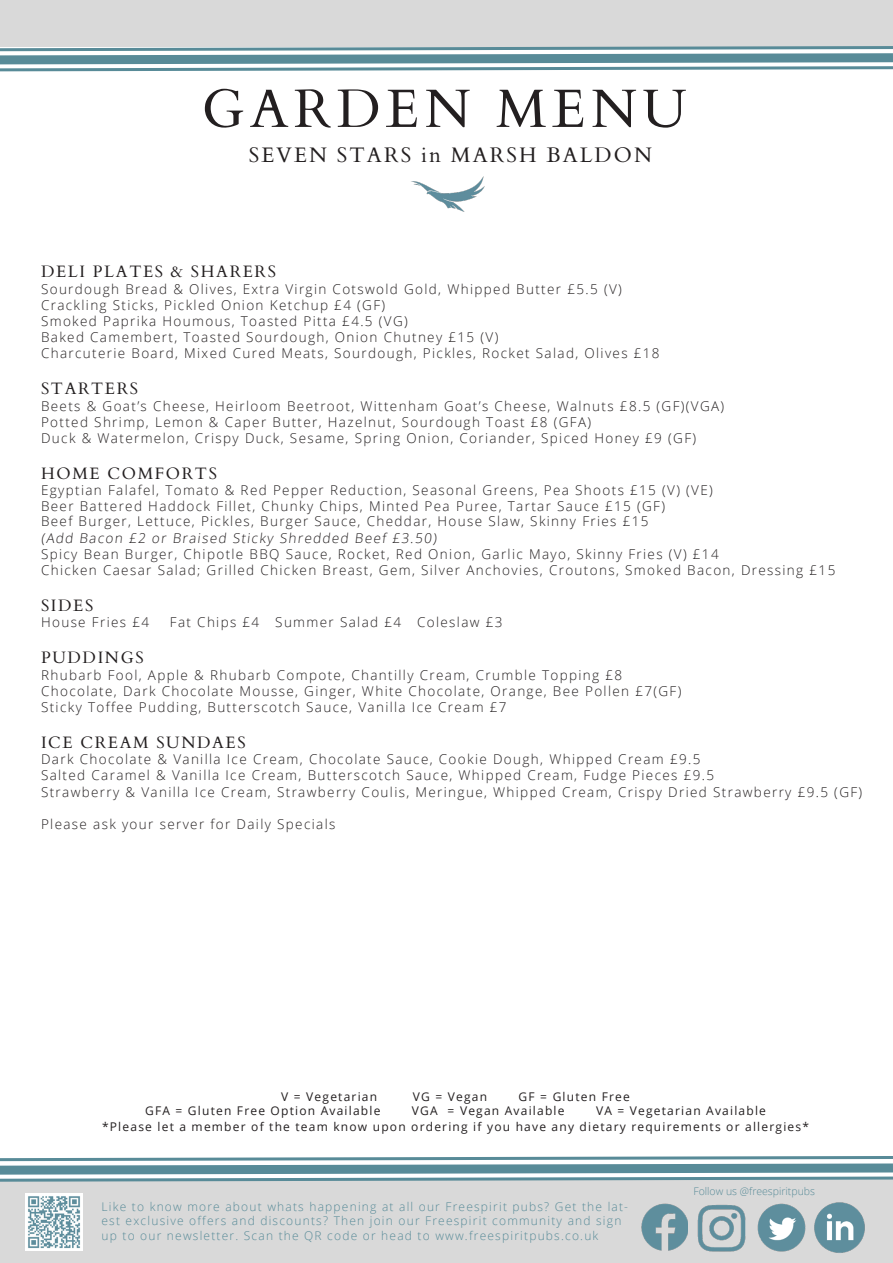
<style>
.page{position:relative;width:893px;height:1263px;background:#fff}
.page>*{position:absolute;margin:0;border:0;box-sizing:border-box;transform-origin:0 0}
.t1{font:54px "Cardo";letter-spacing:.1em;color:#231f20}
.t2{font:21px "Cardo";letter-spacing:.1em;color:#231f20}
.t3{font:16.5px "Cardo";letter-spacing:.1em;color:#231f20}
.t4{font:300 13.5px "Open Sans";letter-spacing:.1em;color:#231f20}
.t5{font:300 12px/14.4px "Open Sans";letter-spacing:.1em;color:#588b98}
.t6{font:12px "Open Sans";letter-spacing:.1em;color:#231f20}
.t7{font:300 10.5px "Open Sans";color:#588b98}
</style>
<div class="page">
<div style="left:0;top:0;width:893px;height:46px;background:#d9d9d9"></div>
<div style="left:0;top:1179px;width:893px;height:84px;background:#d9d9d9"></div>
<img style="left:25px;top:1193px;width:57px;height:57px">
<img style="left:814px;top:1202px;width:51px;height:51px">
<img style="left:757px;top:1204px;width:49px;height:47px">
<img style="left:698px;top:1204px;width:47px;height:48px">
<img style="left:642px;top:1204px;width:46px;height:47px">
<svg style="left:0;top:1156px;width:893px;height:26px"></svg>
<svg style="left:0;top:46px;width:893px;height:26px"></svg>
<img style="left:411px;top:176px;width:74px;height:36px">
<p class="t1" style="left:202px;top:65px;width:486px">GARDEN MENU</p>
<p class="t2" style="left:249px;top:138px;width:405px">SEVEN STARS in MARSH BALDON</p>
<p class="t3" style="left:41px;top:259px;width:236px">DELI PLATES &amp; SHARERS</p>
<p class="t4" style="left:41px;top:279px;width:582px">Sourdough Bread &amp; Olives, Extra Virgin Cotswold Gold, Whipped Butter £5.5 (V)</p>
<p class="t4" style="left:41px;top:296px;width:346px">Crackling Sticks, Pickled Onion Ketchup £4 (GF)</p>
<p class="t4" style="left:41px;top:312px;width:368px">Smoked Paprika Houmous, Toasted Pitta £4.5 (VG)</p>
<p class="t4" style="left:41px;top:328px;width:459px">Baked Camembert, Toasted Sourdough, Onion Chutney £15 (V)</p>
<p class="t4" style="left:41px;top:344px;width:620px">Charcuterie Board, Mixed Cured Meats, Sourdough, Pickles, Rocket Salad, Olives £18</p>
<p class="t3" style="left:41px;top:376px;width:99px">STARTERS</p>
<p class="t4" style="left:41px;top:396px;width:685px">Beets &amp; Goat’s Cheese, Heirloom Beetroot, Wittenham Goat’s Cheese, Walnuts £8.5 (GF)(VGA)</p>
<p class="t4" style="left:41px;top:413px;width:552px">Potted Shrimp, Lemon &amp; Caper Butter, Hazelnut, Sourdough Toast £8 (GFA)</p>
<p class="t4" style="left:41px;top:429px;width:657px">Duck &amp; Watermelon, Crispy Duck, Sesame, Spring Onion, Coriander, Spiced Honey £9 (GF)</p>
<p class="t3" style="left:41px;top:460px;width:177px">HOME COMFORTS</p>
<p class="t4" style="left:41px;top:481px;width:673px">Egyptian Falafel, Tomato &amp; Red Pepper Reduction, Seasonal Greens, Pea Shoots £15 (V) (VE)</p>
<p class="t4" style="left:41px;top:497px;width:625px">Beer Battered Haddock Fillet, Chunky Chips, Minted Pea Puree, Tartar Sauce £15 (GF)</p>
<p class="t4" style="left:41px;top:512px;width:609px">Beef Burger, Lettuce, Pickles, Burger Sauce, Cheddar, House Slaw, Skinny Fries £15</p>
<p class="t4" style="left:41px;top:528px;width:399px">(Add Bacon £2 or Braised Sticky Shredded Beef £3.50)</p>
<p class="t4" style="left:41px;top:545px;width:679px">Spicy Bean Burger, Chipotle BBQ Sauce, Rocket, Red Onion, Garlic Mayo, Skinny Fries (V) £14</p>
<p class="t4" style="left:41px;top:561px;width:796px">Chicken Caesar Salad; Grilled Chicken Breast, Gem, Silver Anchovies, Croutons, Smoked Bacon, Dressing £15</p>
<p class="t3" style="left:41px;top:592px;width:54px">SIDES</p>
<p class="t4" style="left:41px;top:613px;width:110px">House Fries £4</p>
<p class="t4" style="left:170px;top:613px;width:334px">Fat Chips £4 Summer Salad £4 Coleslaw £3</p>
<p class="t3" style="left:41px;top:644px;width:104px">PUDDINGS</p>
<p class="t4" style="left:41px;top:665px;width:583px">Rhubarb Fool, Apple &amp; Rhubarb Compote, Chantilly Cream, Crumble Topping £8</p>
<p class="t4" style="left:41px;top:681px;width:642px">Chocolate, Dark Chocolate Mousse, Ginger, White Chocolate, Orange, Bee Pollen £7(GF)</p>
<p class="t4" style="left:41px;top:698px;width:467px">Sticky Toffee Pudding, Butterscotch Sauce, Vanilla Ice Cream £7</p>
<p class="t3" style="left:41px;top:729px;width:206px">ICE CREAM SUNDAES</p>
<p class="t4" style="left:41px;top:750px;width:661px">Dark Chocolate &amp; Vanilla Ice Cream, Chocolate Sauce, Cookie Dough, Whipped Cream £9.5</p>
<p class="t4" style="left:41px;top:766px;width:675px">Salted Caramel &amp; Vanilla Ice Cream, Butterscotch Sauce, Whipped Cream, Fudge Pieces £9.5</p>
<p class="t4" style="left:41px;top:782px;width:823px">Strawberry &amp; Vanilla Ice Cream, Strawberry Coulis, Meringue, Whipped Cream, Crispy Dried Strawberry £9.5 (GF)</p>
<p class="t4" style="left:41px;top:815px;width:296px">Please ask your server for Daily Specials</p>
<p class="t6" style="left:281px;top:1088px;width:97px">V = Vegetarian</p>
<p class="t6" style="left:413px;top:1088px;width:76px">VG = Vegan</p>
<p class="t6" style="left:519px;top:1088px;width:113px">GF = Gluten Free</p>
<p class="t6" style="left:145px;top:1102px;width:237px">GFA = Gluten Free Option Available</p>
<p class="t6" style="left:412px;top:1102px;width:154px">VGA = Vegan Available</p>
<p class="t6" style="left:596px;top:1102px;width:171px">VA = Vegetarian Available</p>
<p class="t6" style="left:102px;top:1119px;width:708px">*Please let a member of the team know upon ordering if you have any dietary requirements or allergies*</p>
<p class="t5" style="left:102px;top:1199px;width:528px">Like to know more about whats happening at all our Freespirit pubs? Get the lat&shy;est exclusive offers and discounts? Then join our Freespirit community and sign up to our newsletter. Scan the QR code or head to www.freespiritpubs.co.uk</p>
<p class="t7" style="left:693px;top:1183px;width:123px">Follow us @freespiritpubs</p>
</div>
